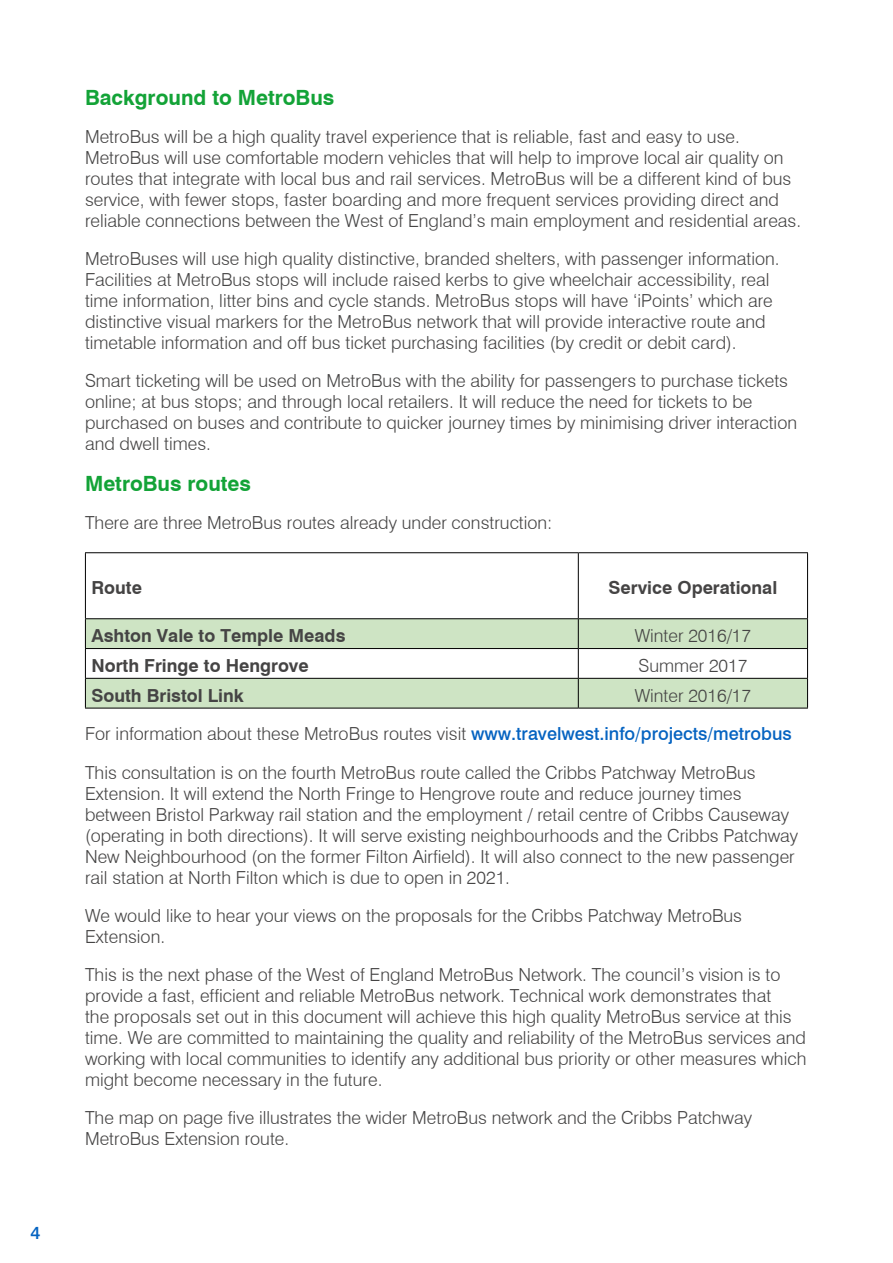
<style>
.page{position:relative;width:893px;height:1263px;background:#fff}
.page>*{position:absolute;margin:0;border:0;box-sizing:border-box;transform-origin:0 0}
.t1{font:700 21px "Swiss 721 BT";color:#13a337}
.t2{font:300 18px/21px "Swiss 721 BT";color:#454444}
.t3{font:700 18px "Swiss 721 BT";color:#454444}
.t4{font:500 18px "Swiss 721 BT";color:#0563c1}
.s1{font-weight:500;color:#0563c1}
</style>
<div class="page">
<svg style="left:86px;top:619px;width:721px;height:89px;fill:#cee4c4"></svg>
<div style="left:578px;top:648px;width:229px;height:30px;background:#fff"></div>
<hr style="left:85px;top:552px;width:493px;height:1px;background:#000">
<hr style="left:85px;top:553px;width:1px;height:65px;background:#000">
<hr style="left:578px;top:552px;width:230px;height:1px;background:#000">
<hr style="left:578px;top:553px;width:1px;height:65px;background:#000">
<hr style="left:807px;top:553px;width:1px;height:65px;background:#000">
<hr style="left:85px;top:618px;width:493px;height:1px;background:#000">
<hr style="left:578px;top:618px;width:230px;height:1px;background:#000">
<hr style="left:85px;top:648px;width:493px;height:1px;background:#000">
<hr style="left:578px;top:648px;width:230px;height:1px;background:#000">
<hr style="left:85px;top:678px;width:493px;height:1px;background:#000">
<svg style="left:85px;top:619px;width:1px;height:89px"></svg>
<hr style="left:85px;top:708px;width:493px;height:1px;background:#000">
<hr style="left:578px;top:678px;width:230px;height:1px;background:#000">
<svg style="left:578px;top:619px;width:1px;height:89px"></svg>
<svg style="left:807px;top:619px;width:1px;height:89px"></svg>
<hr style="left:578px;top:708px;width:230px;height:1px;background:#000">
<p class="t4" style="left:30px;top:1221px;width:12px">4</p>
<p class="t1" style="left:85px;top:85px;width:251px">Background to MetroBus</p>
<p class="t2" style="left:85px;top:126px;width:718px">MetroBus will be a high quality travel experience that is reliable, fast and easy to use.<br>MetroBus will use comfortable modern vehicles that will help to improve local air quality on routes that integrate with local bus and rail services. MetroBus will be a different kind of bus service, with fewer stops, faster boarding and more frequent services providing direct and reliable connections between the West of England’s main employment and residential areas.</p>
<p class="t2" style="left:85px;top:248px;width:696px">MetroBuses will use high quality distinctive, branded shelters, with passenger information.<br>Facilities at MetroBus stops will include raised kerbs to give wheelchair accessibility, real time information, litter bins and cycle stands. MetroBus stops will have ‘iPoints’ which are distinctive visual markers for the MetroBus network that will provide interactive route and timetable information and off bus ticket purchasing facilities (by credit or debit card).</p>
<p class="t2" style="left:85px;top:370px;width:713px">Smart ticketing will be used on MetroBus with the ability for passengers to purchase tickets online; at bus stops; and through local retailers. It will reduce the need for tickets to be purchased on buses and contribute to quicker journey times by minimising driver interaction and dwell times.</p>
<p class="t1" style="left:85px;top:471px;width:168px">MetroBus routes</p>
<p class="t2" style="left:85px;top:512px;width:469px">There are three MetroBus routes already under construction:</p>
<p class="t3" style="left:91px;top:577px;width:52px">Route</p>
<p class="t3" style="left:609px;top:577px;width:170px">Service Operational</p>
<p class="t3" style="left:91px;top:625px;width:256px">Ashton Vale to Temple Meads</p>
<p class="t2" style="left:635px;top:625px;width:118px">Winter 2016/17</p>
<p class="t3" style="left:91px;top:655px;width:219px">North Fringe to Hengrove</p>
<p class="t2" style="left:638px;top:655px;width:110px">Summer 2017</p>
<p class="t3" style="left:91px;top:684px;width:154px">South Bristol Link</p>
<p class="t2" style="left:85px;top:676px;width:708px;line-height:38.2px;text-indent:550px">Winter 2016/17<br>For information about these MetroBus routes visit <span class="s1">www.travelwest.info/projects/metrobus<br></span>This consultation is on the fourth MetroBus route called the Cribbs Patchway MetroBus</p>
<p class="t2" style="left:85px;top:782px;width:715px">Extension. It will extend the North Fringe to Hengrove route and reduce journey times between Bristol Parkway rail station and the employment / retail centre of Cribbs Causeway (operating in both directions). It will serve existing neighbourhoods and the Cribbs Patchway New Neighbourhood (on the former Filton Airfield). It will also connect to the new passenger rail station at North Filton which is due to open in 2021.</p>
<p class="t2" style="left:85px;top:904px;width:659px">We would like to hear your views on the proposals for the Cribbs Patchway MetroBus<br>Extension.</p>
<p class="t2" style="left:85px;top:963px;width:723px">This is the next phase of the West of England MetroBus Network. The council’s vision is to provide a fast, efficient and reliable MetroBus network. Technical work demonstrates that<br>the proposals set out in this document will achieve this high quality MetroBus service at this time. We are committed to maintaining the quality and reliability of the MetroBus services and working with local communities to identify any additional bus priority or other measures which might become necessary in the future.</p>
<p class="t2" style="left:85px;top:1106px;width:669px">The map on page five illustrates the wider MetroBus network and the Cribbs Patchway<br>MetroBus Extension route.</p>
</div>
